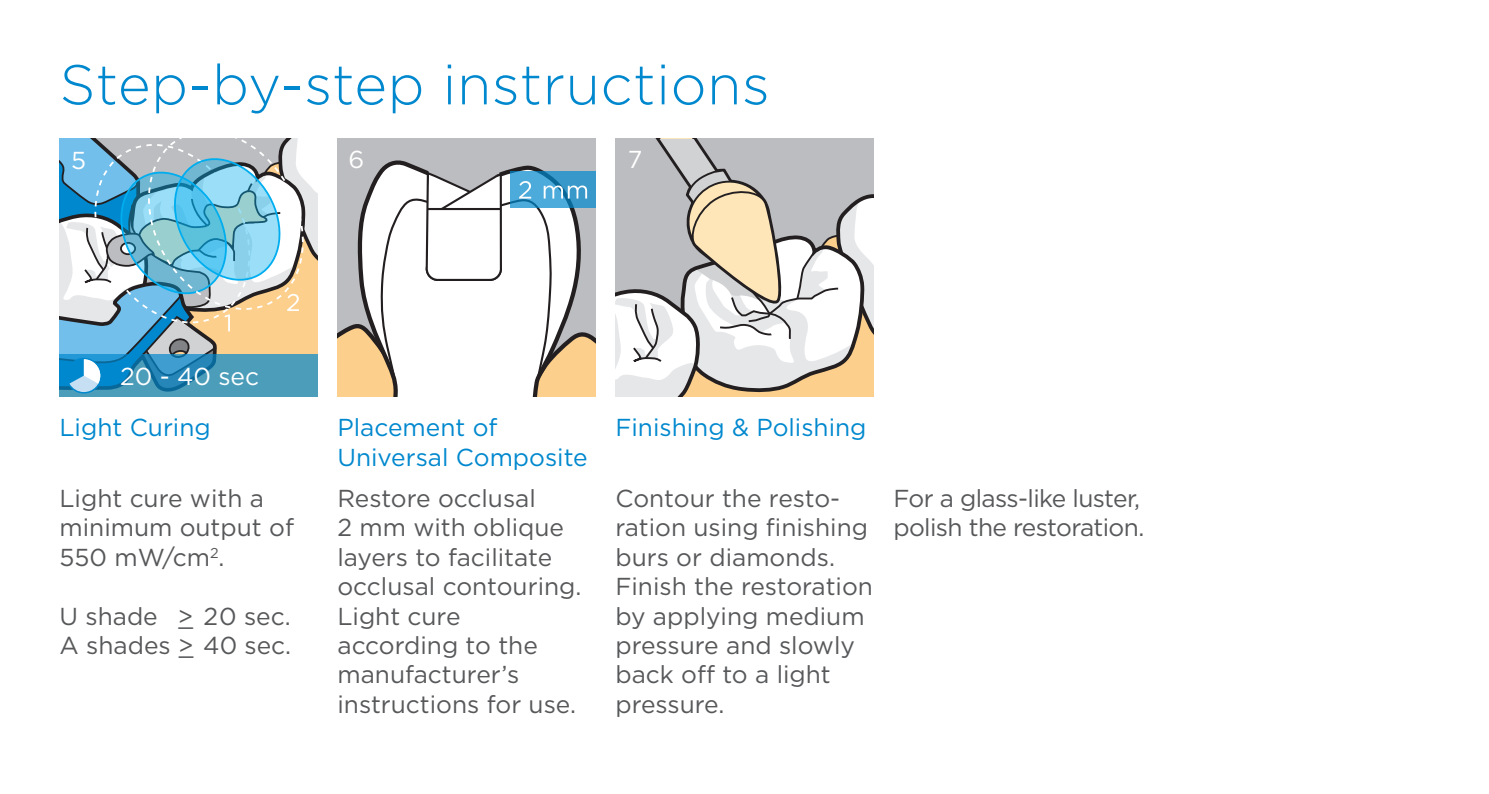
<style>
.page{position:relative;width:1489px;height:794px;background:#fff}
.page>*{position:absolute;margin:0;border:0;box-sizing:border-box;transform-origin:0 0}
.t1{font:300 56px "Gotham";letter-spacing:.01em;color:#0088ce}
.t2{font:24.5px/29.4px "Gotham";color:#57585a}
.t3{font:24.5px/29.4px "Gotham";color:#0088ce}
.t4{font:24.5px/29.4px "Gotham";letter-spacing:-.025em;color:#57585a}
.t5{font:24.5px "Gotham";color:#fff}
</style>
<div class="page">
<svg style="left:615px;top:139px;width:258px;height:257px"></svg>
<div style="left:337px;top:139px;width:258px;height:31px;background:#bcbdc0"></div>
<svg style="left:353px;top:154px;width:232px;height:16px;background:#b2b3b6"></svg>
<div style="left:60px;top:354px;width:257px;height:43px;background:#4c9dba"></div>
<svg style="left:337px;top:170px;width:258px;height:227px"></svg>
<svg style="left:60px;top:139px;width:257px;height:255px"></svg>
<h1 class="t1" style="left:60px;top:49px;width:711px">Step-by-step instructions</h1>
<p class="t5" style="left:71px;top:144px;width:16px">5</p>
<p class="t5" style="left:348px;top:144px;width:17px">6</p>
<p class="t5" style="left:627px;top:144px;width:16px">7</p>
<p class="t5" style="left:120px;top:360px;width:140px">20 - 40 sec</p>
<p class="t3" style="left:60px;top:412px;width:153px">Light Curing</p>
<p class="t2" style="left:60px;top:483px;width:236px">Light cure with a minimum output of<br>550 mW/cm<sup>2</sup>.</p>
<p class="t2" style="left:60px;top:600px;width:233px">U shade &gt;_ 20 sec.<br>A shades &gt;_ 40 sec.</p>
<p class="t3" style="left:337px;top:412px;width:252px">Placement of<br>Universal Composite</p>
<p class="t2" style="left:337px;top:483px;width:245px">Restore occlusal<br>2 mm with oblique layers to facilitate occlusal contouring.<br>Light cure according to the manufacturer’s instructions for use.</p>
<p class="t3" style="left:615px;top:412px;width:252px">Finishing &amp; Polishing</p>
<p class="t2" style="left:615px;top:483px;width:259px">Contour the resto&shy;ration using finishing burs or diamonds.<br>Finish the restoration by applying medium pressure and slowly back off to a light pressure.</p>
<p class="t4" style="left:893px;top:483px;width:252px">For a glass-like luster, polish the restoration.</p>
</div>
